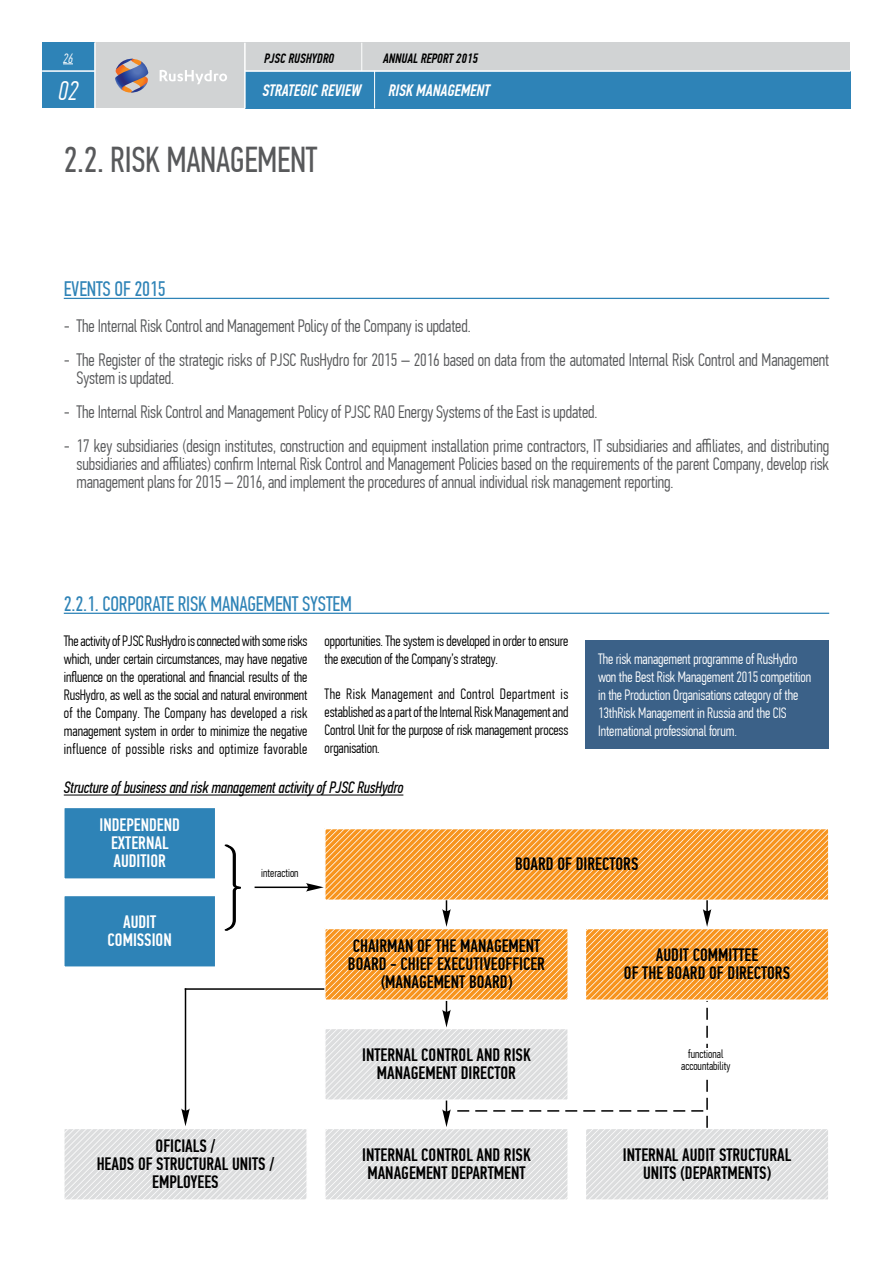
<style>
.page{position:relative;width:893px;height:1263px;background:#fff}
.page>*{position:absolute;margin:0;border:0;box-sizing:border-box;transform-origin:0 0}
.t1{font:36px "PF Din Text Comp Pro";color:#58595b}
.t2{font:italic 300 27px "PF Din Text Comp Pro";color:#fff}
.t3{font:21px "PF Din Text Comp Pro";letter-spacing:-.01em;color:#2e83b7}
.t4{font:300 18px/18px "PF Din Text Comp Pro";letter-spacing:-.01em;color:#58595b}
.t5{font:500 18px/18px "PF Din Text Comp Pro";color:#000;text-align:center}
.t6{font:500 18px/18px "PF Din Text Comp Pro";color:#fff;text-align:center}
.t7{font:italic 16.5px "PF Din Text Comp Pro";letter-spacing:-.01em;color:#000}
.t8{font:italic 500 16.5px "PF Din Text Comp Pro";color:#fff}
.t9{font:300 15px/18px "PF Din Text Comp Pro";letter-spacing:-.01em;color:#000;text-align:justify}
.t10{font:300 15px/18px "PF Din Text Comp Pro";letter-spacing:-.01em;color:#fff}
.t11{font:italic 500 13.5px "PF Din Text Comp Pro";color:#000}
.t12{font:italic 300 13.5px "PF Din Text Comp Pro";color:#fff}
.t13{font:300 12px/12px "PF Din Text Comp Pro";color:#000;text-align:center}
</style>
<div class="page">
<div style="left:43px;top:43px;width:807px;height:65px;background:#d1d3d4"></div>
<div style="left:43px;top:43px;width:52px;height:65px;background:#2e83b7"></div>
<div style="left:245px;top:71px;width:605px;height:37px;background:#2e83b7"></div>
<hr style="left:94px;top:42px;width:2px;height:66px;background:#fff">
<hr style="left:244px;top:43px;width:2px;height:65px;background:#fff">
<svg style="left:361px;top:43px;width:1px;height:27px"></svg>
<hr style="left:245px;top:70px;width:605px;height:2px;background:#fff">
<hr style="left:42px;top:70px;width:53px;height:2px;background:#fff">
<svg style="left:115px;top:59px;width:33px;height:34px"></svg>
<svg style="left:160px;top:70px;width:67px;height:14px"></svg>
<hr style="left:374px;top:71px;width:1px;height:37px;background:#fff">
<hr style="left:64px;top:298px;width:765px;height:1px;background:#2e83b7">
<hr style="left:64px;top:613px;width:765px;height:1px;background:#2e83b7">
<hr style="left:64px;top:794px;width:339px;height:1px;background:#000">
<svg style="left:64px;top:1129px;width:243px;height:71px;fill:#dcddde"></svg>
<div style="left:64px;top:895px;width:152px;height:72px;background:#2e83b7"></div>
<div style="left:64px;top:895px;width:152px;height:73px;border:2px solid #fff"></div>
<div style="left:64px;top:807px;width:152px;height:72px;background:#2e83b7"></div>
<div style="left:64px;top:807px;width:152px;height:73px;border:2px solid #fff"></div>
<svg style="left:325px;top:1129px;width:243px;height:71px;fill:#dcddde"></svg>
<svg style="left:325px;top:829px;width:504px;height:71px;background:#f8a848"></svg>
<svg style="left:586px;top:1129px;width:242px;height:71px;fill:#dcddde"></svg>
<svg style="left:325px;top:1029px;width:132px;height:71px;fill:#dcddde"></svg>
<svg style="left:325px;top:929px;width:243px;height:71px;background:#f8a746"></svg>
<svg style="left:586px;top:929px;width:243px;height:71px;background:#f8aa4e"></svg>
<svg style="left:442px;top:900px;width:9px;height:27px"></svg>
<svg style="left:306px;top:883px;width:18px;height:8px"></svg>
<hr style="left:255px;top:886px;width:56px;height:2px;background:#000">
<hr style="left:185px;top:988px;width:139px;height:2px;background:#000">
<svg style="left:703px;top:900px;width:8px;height:27px"></svg>
<svg style="left:442px;top:1001px;width:9px;height:26px"></svg>
<svg style="left:442px;top:1100px;width:9px;height:27px"></svg>
<svg style="left:181px;top:1108px;width:9px;height:18px"></svg>
<hr style="left:185px;top:988px;width:1px;height:126px;background:#000">
<svg style="left:457px;top:1001px;width:251px;height:127px"></svg>
<div style="left:702px;top:1048px;width:42px;height:28px;background:#fff"></div>
<svg style="left:224px;top:844px;width:17px;height:87px"></svg>
<div style="left:585px;top:640px;width:244px;height:108px;background:#3b6188"></div>
<p class="t12" style="left:63px;top:51px;width:11px">26</p>
<p class="t11" style="left:264px;top:50px;width:72px">PJSC RUSHYDRO</p>
<p class="t11" style="left:383px;top:50px;width:96px">ANNUAL REPORT 2015</p>
<h2 class="t2" style="left:58px;top:75px;width:21px">02</h2>
<p class="t8" style="left:262px;top:80px;width:100px">STRA TEGIC REVIEW</p>
<h1 class="t1" style="left:64px;top:139px;width:139px">2.2. RISK MANAGEMENT</h1>
<p class="t8" style="left:388px;top:80px;width:103px">RISK MANAGEMENT</p>
<p class="t3" style="left:64px;top:276px;width:24px">EVENTS</p>
<p class="t3" style="left:115px;top:276px;width:53px">OF 2015</p>
<p class="t4" style="left:64px;top:316px;width:408px">- The Internal Risk Control and Management Policy of the Company is updated.</p>
<p class="t4" style="left:77px;top:351px;width:754px;text-indent:-13px">- The Register of the strategic risks of PJSC RusHydro for 2015 – 2016 based on data from the automated Internal Risk Control and Management<br>System is updated.</p>
<p class="t4" style="left:64px;top:403px;width:535px">- The Internal Risk Control and Management Policy of PJSC RAO Energy Systems of the East is updated.</p>
<p class="t4" style="left:76px;top:437px;width:754px;text-align:justify;text-indent:-13px">- 17 key subsidiaries (design institutes, сonstruction and equipment installation prime contractors, IT subsidiaries and affiliates, and distributing subsidiaries and affiliates) confirm Internal Risk Control and Management Policies based on the requirements of the parent Company, develop risk management plans for 2015 – 2016, and implement the procedures of annual individual risk management reporting.</p>
<p class="t3" style="left:64px;top:591px;width:81px">2.2.1. CORPORATE</p>
<p class="t3" style="left:178px;top:591px;width:43px">RISK MANAGEMENT</p>
<p class="t3" style="left:302px;top:591px;width:25px">SYSTEM</p>
<p class="t9" style="left:64px;top:632px;width:245px">TheactivityofPJSC RusHydroisconnectedwithsomerisks which, under certain circumstances, may have negative influence on the operational and financial results of the RusHydro, as well as the social and natural environment of the Company. The Company has developed a risk management system in order to minimize the negative influence of possible risks and optimize favorable</p>
<p class="t9" style="left:325px;top:632px;width:245px">opportunities. The system is developed in order to ensure the execution of the Company’s strategy.</p>
<p class="t9" style="left:325px;top:684px;width:245px">The Risk Management and Control Department is establishedasapartof theInternal RiskManagementand Control Unit for the purpose of risk management process organisation.</p>
<p class="t7" style="left:64px;top:778px;width:341px">Structure ofbusiness and risk management activity ofPJSC RusHydro</p>
<p class="t10" style="left:598px;top:649px;width:215px">The risk management programme of RusHydro won the Best Risk Management 2015 competition in the Production Organisations category of the 13thRisk Management in Russia and the CIS International professional forum.</p>
<p class="t6" style="left:99px;top:815px;width:82px">INDEPENDEND<br>EXTERNAL<br>AUDITIOR</p>
<p class="t6" style="left:108px;top:913px;width:66px">AUDIT<br>COMISSION</p>
<p class="t13" style="left:261px;top:867px;width:39px">interaction</p>
<p class="t5" style="left:97px;top:1136px;width:179px">OFICIALS /<br>HEADS OF STRUCTURAL UNITS /<br>EMPLOYEES</p>
<p class="t5" style="left:515px;top:855px;width:125px">BOARD OF DIRECTORS</p>
<p class="t5" style="left:348px;top:937px;width:199px">CHAIRMAN OF THE MANAGEMENT<br>BOARD - CHIEF EXECUTIVEOFFICER (MANAGEMENT BOARD)</p>
<p class="t5" style="left:362px;top:1046px;width:170px">INTERNAL CONTROL AND RISK<br>MANAGEMENT DIRECTOR</p>
<p class="t5" style="left:624px;top:946px;width:168px">AUDIT COMMITTEE<br>OF THE BOARD OF DIRECTORS</p>
<p class="t13" style="left:681px;top:1048px;width:51px">functional accountability</p>
<p class="t5" style="left:362px;top:1145px;width:170px;text-align:left">INTERNAL CONTROL AND RISK<br>MANAGEMENT DEPARTMENT</p>
<p class="t5" style="left:623px;top:1145px;width:170px">INTERNAL AUDIT STRUCTURAL<br>UNITS (DEPARTMENTS)</p>
</div>
